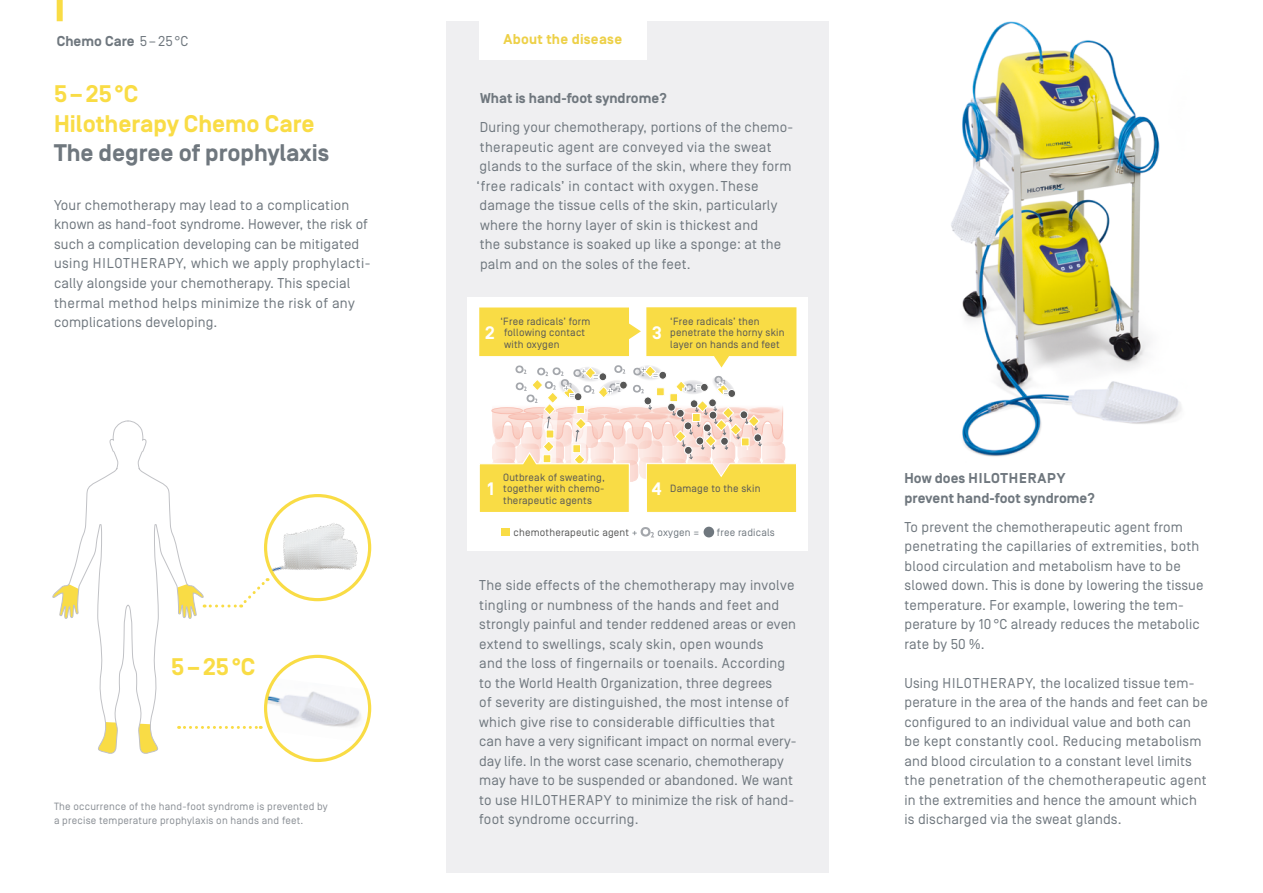
<style>
.page{position:relative;width:1263px;height:893px;background:#fff}
.page>*{position:absolute;margin:0;border:0;box-sizing:border-box;transform-origin:0 0}
.t1{font:700 24px/29.2px "Simplon Norm";color:#f9dc45}
.t2{font:700 24px "Simplon Norm";color:#6f777e}
.t3{font:700 18px "Simplon Norm";color:#fff}
.t4{font:14.25px/19.5px "Simplon Norm";letter-spacing:.01em;color:#6f777e}
.t5{font:700 14.25px/19.5px "Simplon Norm";letter-spacing:.005em;color:#6f777e}
.t6{font:700 14.25px "Simplon Norm";letter-spacing:.02em;color:#edd047}
.t7{font:10.5px/11.4px "Simplon Norm";letter-spacing:.02em;color:#575756}
.t8{font:10.5px/14.7px "Simplon Norm";letter-spacing:.02em;color:#898e94}
.t9{font:10.5px "Simplon Norm";letter-spacing:.02em;color:#6f777e}
.s1{font-weight:400}
.s2{color:#6f777e}
</style>
<div class="page">
<div style="left:446px;top:21px;width:383px;height:852px;background:#efeff1"></div>
<div style="left:468px;top:297px;width:340px;height:254px;background:#fff"></div>
<div style="left:57px;top:0;width:6px;height:21px;background:#f9dc45"></div>
<img style="left:951px;top:21px;width:231px;height:436px">
<div style="left:479px;top:14px;width:167px;height:45px;background:#fff"></div>
<svg style="left:204px;top:579px;width:62px;height:28px"></svg>
<img style="left:266px;top:496px;width:102px;height:103px">
<div style="left:264px;top:494px;width:107px;height:107px;border:3px solid #f9dc45;border-radius:50%"></div>
<img style="left:266px;top:678px;width:104px;height:63px">
<div style="left:264px;top:655px;width:107px;height:107px;border:3px solid #f9dc45;border-radius:50%"></div>
<svg style="left:207px;top:726px;width:54px;height:3px"></svg>
<div style="left:501px;top:528px;width:8px;height:8px;background:#f9dc45"></div>
<svg style="left:641px;top:527px;width:13px;height:10px"></svg>
<div style="left:704px;top:527px;width:10px;height:10px;background:#6f777e;border-radius:50%"></div>
<svg style="left:479px;top:307px;width:318px;height:205px"></svg>
<svg style="left:52px;top:420px;width:152px;height:334px"></svg>
<p class="t5" style="left:57px;top:32px;width:133px">Chemo Care <span class="s1">5 – 25 °C</span></p>
<h1 class="t1" style="left:54px;top:81px;width:262px">5–25°C<br>Hilotherapy Chemo Care</h1>
<h1 class="t2" style="left:54px;top:140px;width:277px">The degree of prophylaxis</h1>
<p class="t4" style="left:54px;top:196px;width:318px">Your chemotherapy may lead to a complication known as hand-foot syndrome. However, the risk of such a complication developing can be mitigated using HILOTHERAPY, which we apply prophylacti&shy;cally alongside your chemotherapy. This special thermal method helps minimize the risk of any complications developing.</p>
<h1 class="t1" style="left:171px;top:653px;width:86px">5–25°C</h1>
<p class="t8" style="left:54px;top:799px;width:275px">The occurrence of the hand-foot syndrome is prevented by a precise temperature prophylaxis on hands and feet.</p>
<p class="t6" style="left:504px;top:31px;width:120px">About the disease</p>
<p class="t5" style="left:480px;top:89px;width:188px">What is hand-foot syndrome?</p>
<p class="t4" style="left:477px;top:118px;width:318px">During your chemotherapy, portions of the chemo&shy;therapeutic agent are conveyed via the sweat glands to the surface of the skin, where they form ‘free radicals’ in contact with oxygen. These damage the tissue cells of the skin, particularly where the horny layer of skin is thickest and<br>the substance is soaked up like a sponge: at the palm and on the soles of the feet.</p>
<p class="t7" style="left:504px;top:316px;width:88px;text-indent:-4px">‘Free radicals’ form following contact with oxygen</p>
<p class="t7" style="left:670px;top:316px;width:116px">‘Free radicals’ then penetrate the horny skin layer on hands and feet</p>
<p class="t3" style="left:485px;top:324px;width:11px">2</p>
<p class="t3" style="left:652px;top:323px;width:11px">3</p>
<p class="t7" style="left:503px;top:472px;width:103px;text-align:justify">Outbreak of sweating, together with chemo&shy;therapeutic agents</p>
<p class="t3" style="left:487px;top:479px;width:8px">1</p>
<p class="t3" style="left:652px;top:479px;width:11px">4</p>
<p class="t7" style="left:670px;top:483px;width:92px">Damage to the skin</p>
<p class="t7" style="left:513px;top:527px;width:126px">chemotherapeutic agent <span class="s2">+</span></p>
<p class="t9" style="left:657px;top:527px;width:43px">oxygen =</p>
<p class="t9" style="left:717px;top:527px;width:59px">free radicals</p>
<p class="t4" style="left:479px;top:576px;width:319px">The side effects of the chemotherapy may involve tingling or numbness of the hands and feet and strongly painful and tender reddened areas or even extend to swellings, scaly skin, open wounds<br>and the loss of fingernails or toenails. According to the World Health Organization, three degrees<br>of severity are distinguished, the most intense of which give rise to considerable difficulties that can have a very significant impact on normal every&shy;day life. In the worst case scenario, chemotherapy may have to be suspended or abandoned. We want to use HILOTHERAPY to minimize the risk of hand&shy;foot syndrome occurring.</p>
<p class="t5" style="left:904px;top:469px;width:192px">How does HILOTHERAPY prevent hand-foot syndrome?</p>
<p class="t4" style="left:904px;top:517px;width:301px">To prevent the chemotherapeutic agent from penetrating the capillaries of extremities, both blood circulation and metabolism have to be slowed down. This is done by lowering the tissue temperature. For example, lowering the tem&shy;perature by 10 °C already reduces the metabolic rate by 50 %.</p>
<p class="t4" style="left:904px;top:673px;width:305px">Using HILOTHERAPY, the localized tissue tem&shy;perature in the area of the hands and feet can be configured to an individual value and both can be kept constantly cool. Reducing metabolism and blood circulation to a constant level limits the penetration of the chemotherapeutic agent in the extremities and hence the amount which is discharged via the sweat glands.</p>
</div>
